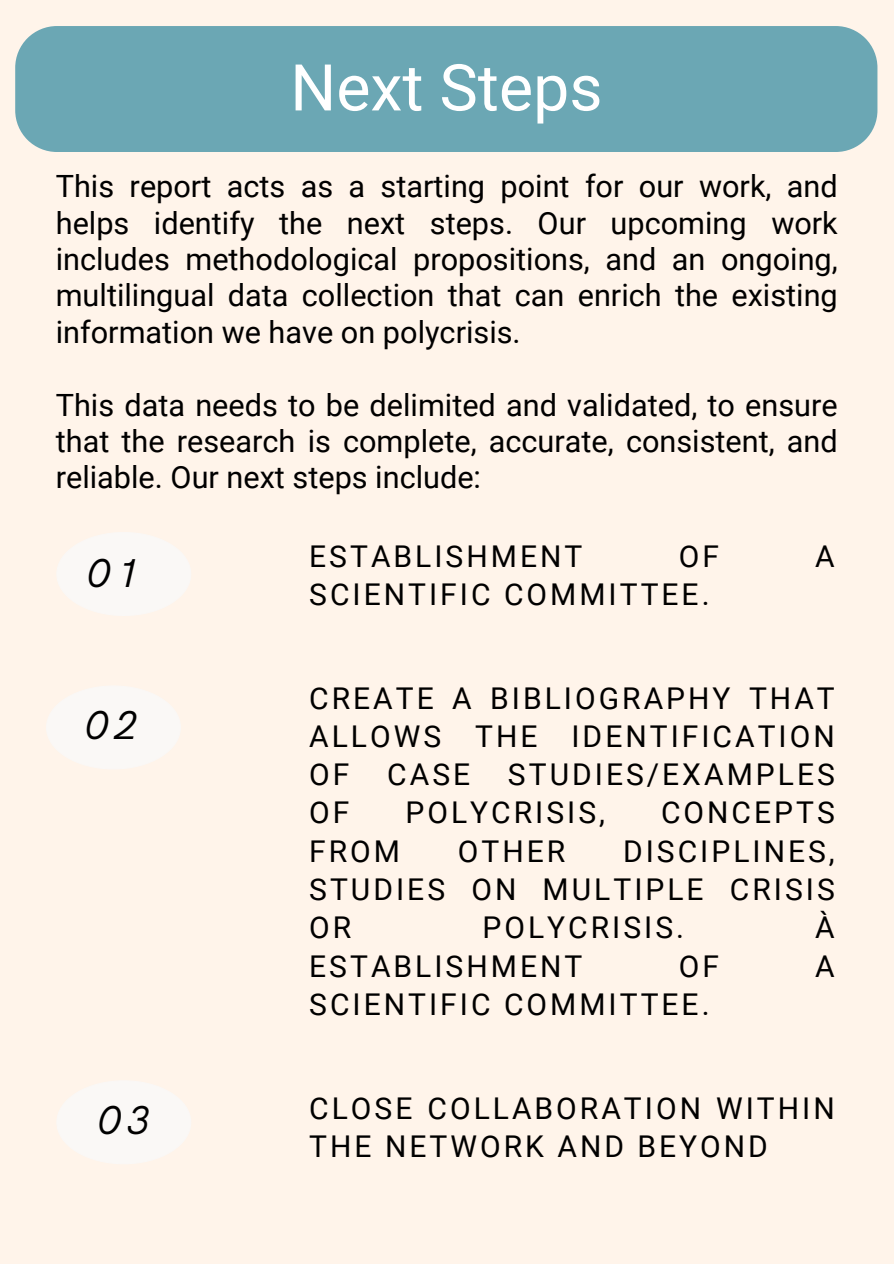
<style>
.page{position:relative;width:894px;height:1264px;background:#fff}
.page>*{position:absolute;margin:0;border:0;box-sizing:border-box;transform-origin:0 0}
.t1{font:64.5px "Roboto";color:#fff}
.t2{font:italic 40.35px "HK Grotesk";color:#000}
.t3{font:30.6px/36.3px "Roboto";color:#000;text-align:justify}
.t4{font:30px/38.2px "Roboto";letter-spacing:.1em;color:#000;text-align:justify}
</style>
<div class="page">
<div style="left:0;top:0;width:893px;height:1263px;background:#fff4ea"></div>
<div style="left:15px;top:26px;width:862px;height:126px;background:#6ba7b4"></div>
<svg style="left:57px;top:532px;width:134px;height:84px"></svg>
<svg style="left:57px;top:1081px;width:134px;height:83px"></svg>
<svg style="left:46px;top:686px;width:135px;height:83px"></svg>
<p class="t1" style="left:290px;top:51px;width:314px">Next Steps</p>
<h1 class="t3" style="left:56px;top:168px;width:783px">This report acts as a starting point for our work, and helps identify the next steps. Our upcoming work includes methodological propositions, and an ongoing, multilingual data collection that can enrich the existing information we have on polycrisis.</h1>
<p class="t3" style="left:56px;top:387px;width:783px">This data needs to be delimited and validated, to ensure that the research is complete, accurate, consistent, and reliable. Our next steps include:</p>
<p class="t2" style="left:87px;top:551px;width:54px">01</p>
<h2 class="t2" style="left:85px;top:703px;width:54px">02</h2>
<p class="t2" style="left:98px;top:1097px;width:54px">03</p>
<p class="t4" style="left:309px;top:537px;width:274px">ESTABLISHMENT</p>
<p class="t4" style="left:678px;top:537px;width:42px">OF</p>
<p class="t4" style="left:815px;top:537px;width:21px">A</p>
<p class="t4" style="left:309px;top:575px;width:402px">SCIENTIFIC COMMITTEE.</p>
<p class="t4" style="left:309px;top:679px;width:527px">CREATE A BIBLIOGRAPHY THAT ALLOWS THE IDENTIFICATION OF</p>
<p class="t4" style="left:387px;top:755px;width:84px">CASE</p>
<p class="t4" style="left:508px;top:755px;width:328px">STUDIES/EXAMPLES</p>
<p class="t4" style="left:309px;top:794px;width:42px">OF</p>
<p class="t4" style="left:405px;top:794px;width:201px">POLYCRISIS,</p>
<p class="t4" style="left:660px;top:794px;width:175px">CONCEPTS</p>
<p class="t4" style="left:309px;top:832px;width:92px">FROM</p>
<p class="t4" style="left:458px;top:832px;width:109px">OTHER</p>
<p class="t4" style="left:309px;top:832px;width:527px;text-indent:314px">DISCIPLINES, STUDIES ON MULTIPLE CRISIS OR</p>
<p class="t4" style="left:482px;top:908px;width:203px">POLYCRISIS.</p>
<p class="t4" style="left:815px;top:908px;width:21px">À</p>
<p class="t4" style="left:309px;top:947px;width:274px">ESTABLISHMENT</p>
<p class="t4" style="left:678px;top:947px;width:42px">OF</p>
<p class="t4" style="left:815px;top:947px;width:21px">A</p>
<p class="t4" style="left:309px;top:985px;width:402px">SCIENTIFIC COMMITTEE.</p>
<h2 class="t4" style="left:309px;top:1089px;width:527px">CLOSE COLLABORATION WITHIN<br>THE NETWORK AND BEYOND</h2>
</div>
